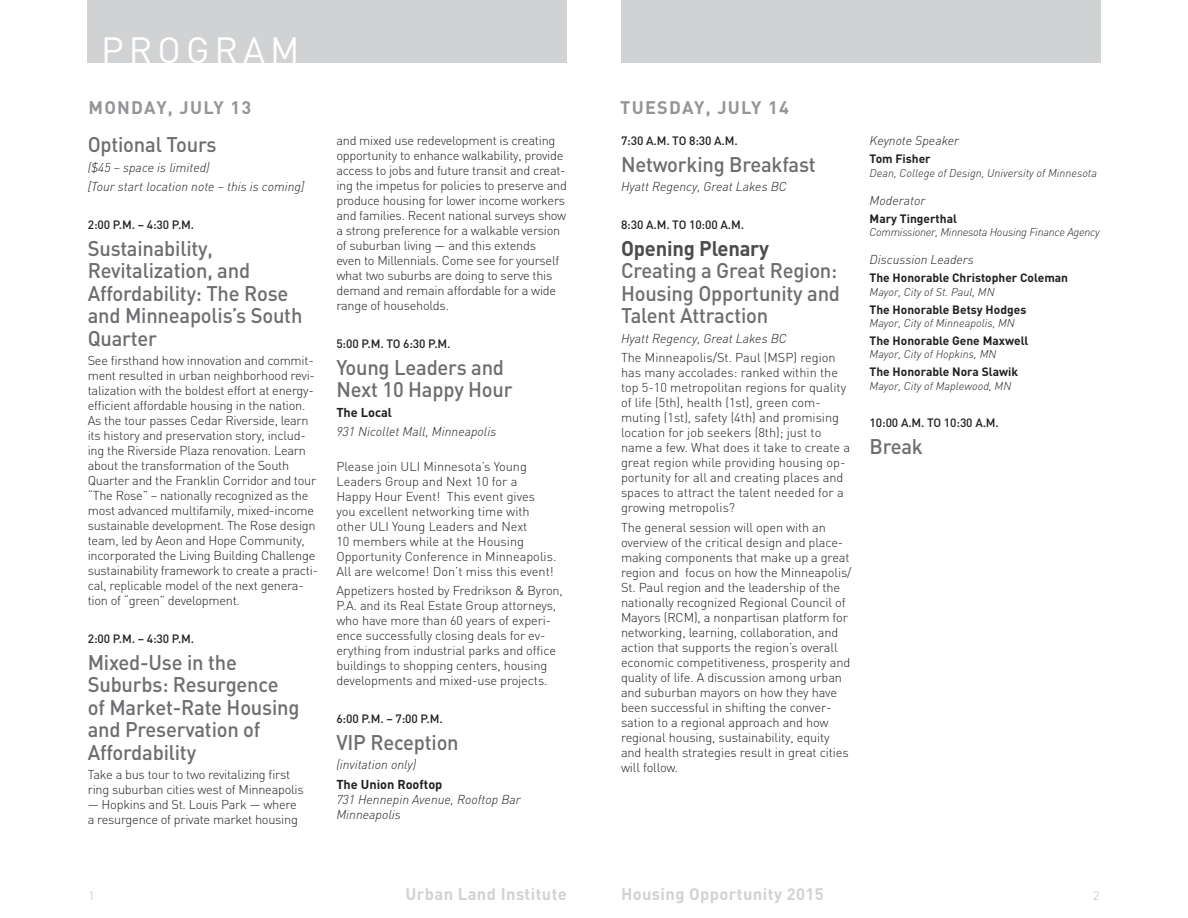
<style>
.page{position:relative;width:1188px;height:918px;background:#fff}
.page>*{position:absolute;margin:0;border:0;box-sizing:border-box;transform-origin:0 0}
.Bar_Header{font:36px "DIN";letter-spacing:.14em;color:#fff}
.Session{font:500 21px/22.5px "DIN";letter-spacing:-.01em;color:#6c6d70;scale:.96 1}
.Session_Bold{font:700 21px "DIN";letter-spacing:-.01em;color:#4b4c4d;scale:.96 1}
.Day_Date{font:700 18px "DIN";letter-spacing:.07em;color:#939598}
.t1{font:700 16.5px "DIN";letter-spacing:.025em;color:#d1d2d4}
.Body{font:300 12.75px/15px "DIN";letter-spacing:-.02em;color:#231f20}
.Body-2{font:300 12.75px/15px "DIN";color:#231f20}
.Body-3{font:italic 300 12.75px/15px "DIN";color:#231f20}
.Moderator_Speaker_Ti{font:italic 300 12.75px "DIN";color:#231f20}
.Body-4{font:700 12.75px "DIN";color:#231f20}
.Time{font:500 12px "DIN";letter-spacing:-.01em;color:#231f20}
.Speaker{font:700 12px "DIN";color:#231f20}
.t2{font:300 12px "DIN";color:#bcbdc0}
.Speaker-2{font:italic 300 11.25px "DIN";color:#231f20}
.Speaker-3{font:italic 300 11.25px "DIN";letter-spacing:-.02em;color:#231f20}
.s1{font-weight:700;font-style:normal}
</style>
<div class="page">
<div style="left:621px;top:0;width:479px;height:63px;background:#d1d2d4"></div>
<div style="left:88px;top:0;width:479px;height:63px;background:#d1d2d4"></div>
<p class="Bar_Header" style="left:101px;top:30px;width:200px">PROGRAM</p>
<p class="Day_Date" style="left:89px;top:96px;width:164px">MONDAY, JULY 13</p>
<p class="Day_Date" style="left:620px;top:96px;width:170px">TUESDAY, JULY 14</p>
<p class="Session" style="left:88px;top:132px;width:136px">Optional Tours</p>
<p class="Body-3" style="left:88px;top:159px;width:123px">($45 – space is limited)</p>
<p class="Body-3" style="left:88px;top:179px;width:218px">[Tour start location note – this is coming]</p>
<p class="Time" style="left:88px;top:216px;width:108px">2:00 P.M. – 4:30 P.M.</p>
<p class="Session" style="left:88px;top:236px;width:225px">Sustainability,<br>Revitalization, and<br>Affordability: The Rose and Minneapolis’s South<br>Quarter</p>
<p class="Body" style="left:88px;top:353px;width:232px">See firsthand how innovation and commit&shy;ment resulted in urban neighborhood revi&shy;talization with the boldest effort at energy&shy;efficient affordable housing in the nation.<br>As the tour passes Cedar Riverside, learn its history and preservation story, includ&shy;ing the Riverside Plaza renovation. Learn about the transformation of the South Quarter and the Franklin Corridor and tour “The Rose” – nationally recognized as the most advanced multifamily, mixed-income sustainable development. The Rose design team, led by Aeon and Hope Community, incorporated the Living Building Challenge sustainability framework to create a practi&shy;cal, replicable model of the next genera&shy;tion of “green” development.</p>
<p class="Time" style="left:88px;top:630px;width:108px">2:00 P.M. – 4:30 P.M.</p>
<p class="Session" style="left:88px;top:650px;width:222px">Mixed-Use in the<br>Suburbs: Resurgence of Market-Rate Housing and Preservation of<br>Affordability</p>
<p class="Body" style="left:88px;top:767px;width:218px">Take a bus tour to two revitalizing first ring suburban cities west of Minneapolis</p>
<p class="Body" style="left:88px;top:797px;width:212px">— Hopkins and St. Louis Park — where a resurgence of private market housing</p>
<p class="Body" style="left:336px;top:133px;width:232px">and mixed use redevelopment is creating opportunity to enhance walkability, provide access to jobs and future transit and creat&shy;ing the impetus for policies to preserve and produce housing for lower income workers and families. Recent national surveys show a strong preference for a walkable version of suburban living — and this extends<br>even to Millennials. Come see for yourself what two suburbs are doing to serve this demand and remain affordable for a wide range of households.</p>
<p class="Time" style="left:336px;top:335px;width:116px">5:00 P.M. TO 6:30 P.M.</p>
<p class="Session" style="left:336px;top:355px;width:185px">Young Leaders and<br>Next 10 Happy Hour</p>
<p class="Body-4" style="left:336px;top:404px;width:57px">The Local</p>
<p class="Body-3" style="left:336px;top:424px;width:162px">931 Nicollet Mall, Minneapolis</p>
<p class="Body-2" style="left:336px;top:458px;width:222px">Please join ULI Minnesota’s Young Leaders Group and Next 10 for a<br>Happy Hour Event! This event gives you excellent networking time with other ULI Young Leaders and Next<br>10 members while at the Housing Opportunity Conference in Minneapolis.<br>All are welcome! Don’t miss this event!</p>
<p class="Body" style="left:336px;top:583px;width:228px">Appetizers hosted by Fredrikson &amp; Byron, P.A. and its Real Estate Group attorneys, who have more than 60 years of experi&shy;ence successfully closing deals for ev&shy;erything from industrial parks and office buildings to shopping centers, housing developments and mixed-use projects.</p>
<p class="Time" style="left:336px;top:710px;width:108px">6:00 P.M. – 7:00 P.M.</p>
<p class="Session" style="left:336px;top:730px;width:129px">VIP Reception</p>
<p class="Body-3" style="left:336px;top:757px;width:81px">(invitation only)</p>
<p class="Body-3" style="left:336px;top:777px;width:186px"><span class="s1">The Union Rooftop<br></span>731 Hennepin Avenue, Rooftop Bar<br>Minneapolis</p>
<p class="Time" style="left:621px;top:132px;width:118px">7:30 A.M. TO 8:30 A.M.</p>
<p class="Session" style="left:621px;top:152px;width:204px">Networking Breakfast</p>
<p class="Body-3" style="left:621px;top:179px;width:167px">Hyatt Regency, Great Lakes BC</p>
<p class="Time" style="left:621px;top:216px;width:125px">8:30 A.M. TO 10:00 A.M.</p>
<p class="Session_Bold" style="left:621px;top:234px;width:156px">Opening Plenary</p>
<p class="Session" style="left:621px;top:259px;width:230px">Creating a Great Region:<br>Housing Opportunity and<br>Talent Attraction</p>
<p class="Body-3" style="left:621px;top:331px;width:167px">Hyatt Regency, Great Lakes BC</p>
<p class="Body-2" style="left:621px;top:350px;width:231px">The Minneapolis/St. Paul (MSP) region has many accolades: ranked within the top 5-10 metropolitan regions for quality of life (5th), health (1st), green com&shy;muting (1st), safety (4th) and promising location for job seekers (8th); just to name a few. What does it take to create a great region while providing housing op&shy;portunity for all and creating places and spaces to attract the talent needed for a growing metropolis?</p>
<p class="Body" style="left:621px;top:519px;width:232px">The general session will open with an overview of the critical design and place&shy;making components that make up a great region and focus on how the Minneapolis/ St. Paul region and the leadership of the nationally recognized Regional Council of Mayors (RCM), a nonpartisan platform for networking, learning, collaboration, and action that supports the region’s overall economic competitiveness, prosperity and quality of life. A discussion among urban and suburban mayors on how they have been successful in shifting the conver&shy;sation to a regional approach and how regional housing, sustainability, equity and health strategies result in great cities will follow.</p>
<p class="Moderator_Speaker_Ti" style="left:870px;top:133px;width:91px">Keynote Speaker</p>
<p class="Speaker" style="left:870px;top:151px;width:63px">Tom Fisher</p>
<p class="Speaker-2" style="left:870px;top:166px;width:229px">Dean, College of Design, University of Minnesota</p>
<p class="Moderator_Speaker_Ti" style="left:870px;top:192px;width:57px">Moderator</p>
<p class="Speaker" style="left:870px;top:210px;width:89px">Mary Tingerthal</p>
<p class="Speaker-3" style="left:870px;top:225px;width:232px">Commissioner, Minnesota Housing Finance Agency</p>
<p class="Moderator_Speaker_Ti" style="left:870px;top:252px;width:106px">Discussion Leaders</p>
<p class="Speaker" style="left:870px;top:270px;width:200px">The Honorable Christopher Coleman</p>
<p class="Speaker-2" style="left:870px;top:285px;width:126px">Mayor, City of St. Paul, MN</p>
<p class="Speaker" style="left:870px;top:301px;width:158px">The Honorable Betsy Hodges</p>
<p class="Speaker-2" style="left:870px;top:316px;width:147px">Mayor, City of Minneapolis, MN</p>
<p class="Speaker" style="left:870px;top:332px;width:160px">The Honorable Gene Maxwell</p>
<p class="Speaker-2" style="left:870px;top:347px;width:128px">Mayor, City of Hopkins, MN</p>
<p class="Speaker" style="left:870px;top:364px;width:150px">The Honorable Nora Slawik</p>
<p class="Speaker-2" style="left:870px;top:379px;width:143px">Mayor, City of Maplewood, MN</p>
<p class="Time" style="left:870px;top:415px;width:131px">10:00 A.M. TO 10:30 A.M.</p>
<p class="Session" style="left:870px;top:434px;width:57px">Break</p>
<p class="t2" style="left:89px;top:888px;width:8px">1</p>
<p class="t1" style="left:405px;top:883px;width:163px">Urban Land Institute</p>
<p class="t1" style="left:621px;top:883px;width:204px">Housing Opportunity 2015</p>
<p class="t2" style="left:1093px;top:888px;width:8px">2</p>
</div>
